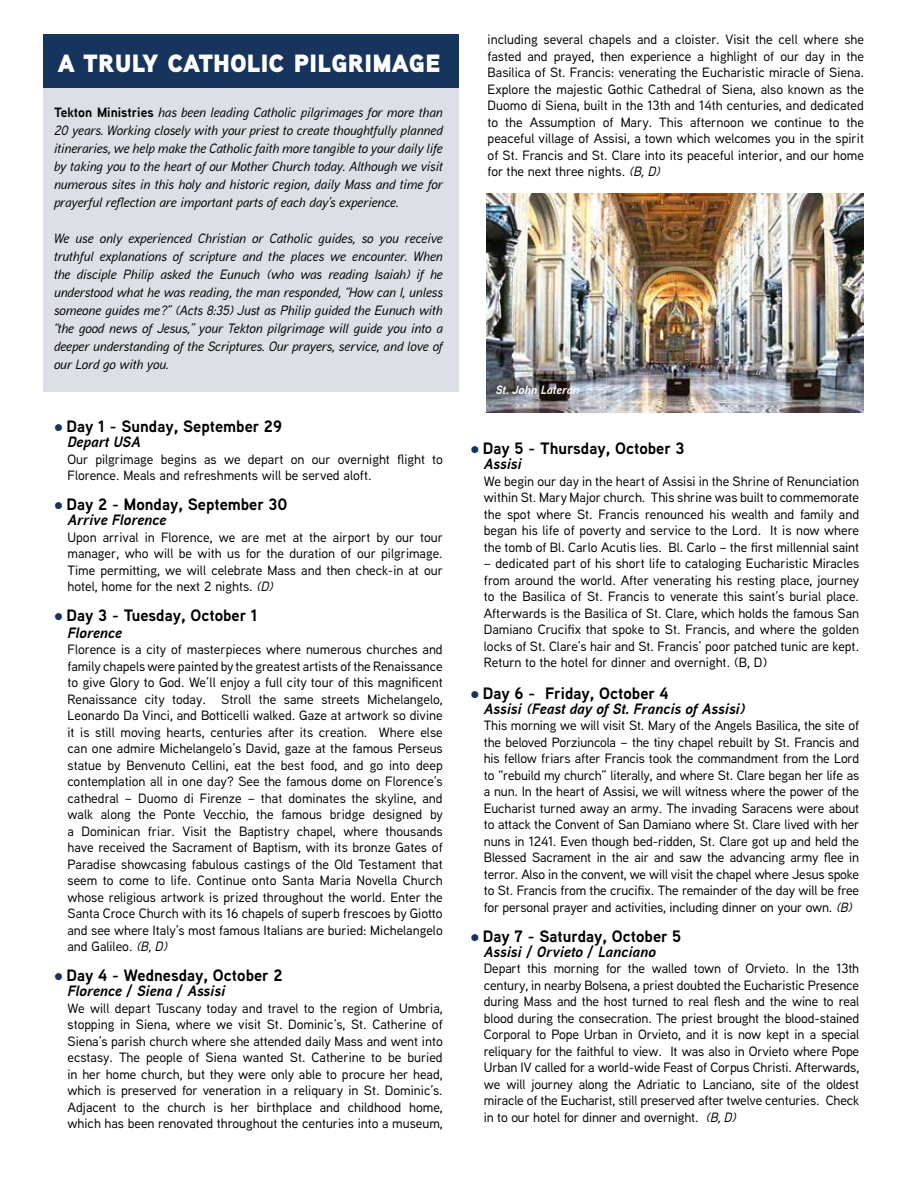
<style>
.page{position:relative;width:918px;height:1188px;background:#fff}
.page>*{position:absolute;margin:0;border:0;box-sizing:border-box;transform-origin:0 0}
.t1{font:900 33px "Aaux Next";letter-spacing:-.03em;color:#fff}
.t2{font:700 16.5px "Aaux Next";color:#000}
.t3{font:italic 700 15px "Aaux Next";color:#000}
.t4{font:500 13.5px/16.5px "Aaux Next";color:#000;text-align:justify}
.t5{font:italic 500 13.5px/18px "Aaux Next";color:#000;text-align:justify}
.t6{font:italic 700 12px "Aaux Next";color:#fff}
.s1{font-weight:700;font-style:normal}
.s2{color:#17345c}
.s3{font-style:italic}
</style>
<div class="page">
<div style="left:43px;top:88px;width:416px;height:304px;background:#dce0e6"></div>
<div style="left:43px;top:34px;width:416px;height:54px;background:#17345c"></div>
<img style="left:486px;top:194px;width:378px;height:219px">
<h1 class="t1" style="left:57px;top:37px;width:385px">a truly catholic pilgrimage</h1>
<p class="t5" style="left:54px;top:103px;width:390px"><span class="s1">Tekton Ministries</span> has been leading Catholic pilgrimages for more than 20 years. Working closely with your priest to create thoughtfully planned itineraries, we help make the Catholic faith more tangible to your daily life by taking you to the heart of our Mother Church today. Although we visit numerous sites in this holy and historic region, daily Mass and time for prayerful reflection are important parts of each day’s experience.</p>
<p class="t5" style="left:54px;top:229px;width:390px">We use only experienced Christian or Catholic guides, so you receive truthful explanations of scripture and the places we encounter. When the disciple Philip asked the Eunuch (who was reading Isaiah) if he understood what he was reading, the man responded, “How can I, unless someone guides me?” (Acts 8:35) Just as Philip guided the Eunuch with “the good news of Jesus,” your Tekton pilgrimage will guide you into a deeper understanding of the Scriptures. Our prayers, service, and love of our Lord go with you.</p>
<p class="t2" style="left:54px;top:415px;width:230px"><span class="s2">●</span> Day 1 - Sunday, September 29</p>
<p class="t3" style="left:68px;top:432px;width:75px">Depart USA</p>
<p class="t4" style="left:68px;top:451px;width:377px">Our pilgrimage begins as we depart on our overnight flight to<br>Florence. Meals and refreshments will be served aloft.</p>
<p class="t2" style="left:54px;top:493px;width:235px"><span class="s2">●</span> Day 2 - Monday, September 30</p>
<p class="t3" style="left:68px;top:510px;width:100px">Arrive Florence</p>
<p class="t4" style="left:68px;top:529px;width:377px">Upon arrival in Florence, we are met at the airport by our tour manager, who will be with us for the duration of our pilgrimage.<br>Time permitting, we will celebrate Mass and then check-in at our hotel, home for the next 2 nights. <span class="s3">(D)</span></p>
<p class="t2" style="left:54px;top:604px;width:205px"><span class="s2">●</span> Day 3 - Tuesday, October 1</p>
<p class="t3" style="left:68px;top:622px;width:56px">Florence</p>
<p class="t4" style="left:68px;top:641px;width:377px">Florence is a city of masterpieces where numerous churches and family chapels were painted by the greatest artists of the Renaissance to give Glory to God. We’ll enjoy a full city tour of this magnificent Renaissance city today. Stroll the same streets Michelangelo, Leonardo Da Vinci, and Botticelli walked. Gaze at artwork so divine it is still moving hearts, centuries after its creation. Where else can one admire Michelangelo’s David, gaze at the famous Perseus statue by Benvenuto Cellini, eat the best food, and go into deep contemplation all in one day? See the famous dome on Florence’s cathedral – Duomo di Firenze – that dominates the skyline, and walk along the Ponte Vecchio, the famous bridge designed by a Dominican friar. Visit the Baptistry chapel, where thousands have received the Sacrament of Baptism, with its bronze Gates of Paradise showcasing fabulous castings of the Old Testament that seem to come to life. Continue onto Santa Maria Novella Church whose religious artwork is prized throughout the world. Enter the Santa Croce Church with its 16 chapels of superb frescoes by Giotto and see where Italy’s most famous Italians are buried: Michelangelo and Galileo. <span class="s3">(B, D)</span></p>
<p class="t2" style="left:54px;top:964px;width:230px"><span class="s2">●</span> Day 4 - Wednesday, October 2</p>
<p class="t3" style="left:68px;top:981px;width:159px">Florence / Siena / Assisi</p>
<p class="t4" style="left:68px;top:1000px;width:377px">We will depart Tuscany today and travel to the region of Umbria, stopping in Siena, where we visit St. Dominic’s, St. Catherine of Siena’s parish church where she attended daily Mass and went into ecstasy. The people of Siena wanted St. Catherine to be buried in her home church, but they were only able to procure her head, which is preserved for veneration in a reliquary in St. Dominic’s.<br>Adjacent to the church is her birthplace and childhood home, which has been renovated throughout the centuries into a museum,</p>
<p class="t4" style="left:488px;top:31px;width:378px">including several chapels and a cloister. Visit the cell where she fasted and prayed, then experience a highlight of our day in the Basilica of St. Francis: venerating the Eucharistic miracle of Siena.<br>Explore the majestic Gothic Cathedral of Siena, also known as the Duomo di Siena, built in the 13th and 14th centuries, and dedicated to the Assumption of Mary. This afternoon we continue to the peaceful village of Assisi, a town which welcomes you in the spirit of St. Francis and St. Clare into its peaceful interior, and our home for the next three nights. <span class="s3">(B, D)</span></p>
<p class="t6" style="left:496px;top:381px;width:85px">St. John Lateran</p>
<p class="t2" style="left:470px;top:437px;width:216px"><span class="s2">●</span> Day 5 - Thursday, October 3</p>
<p class="t3" style="left:484px;top:453px;width:39px">Assisi</p>
<p class="t4" style="left:484px;top:472px;width:377px">We begin our day in the heart of Assisi in the Shrine of Renunciation within St. Mary Major church. This shrine was built to commemorate the spot where St. Francis renounced his wealth and family and began his life of poverty and service to the Lord. It is now where the tomb of Bl. Carlo Acutis lies. Bl. Carlo – the first millennial saint</p>
<p class="t4" style="left:484px;top:555px;width:377px">– dedicated part of his short life to cataloging Eucharistic Miracles from around the world. After venerating his resting place, journey to the Basilica of St. Francis to venerate this saint’s burial place.<br>Afterwards is the Basilica of St. Clare, which holds the famous San Damiano Crucifix that spoke to St. Francis, and where the golden locks of St. Clare’s hair and St. Francis’ poor patched tunic are kept.<br>Return to the hotel for dinner and overnight. (B, D)</p>
<p class="t2" style="left:470px;top:681px;width:200px"><span class="s2">●</span> Day 6 - Friday, October 4</p>
<p class="t3" style="left:484px;top:698px;width:262px">Assisi (Feast day of St. Francis of Assisi)</p>
<p class="t4" style="left:484px;top:717px;width:377px">This morning we will visit St. Mary of the Angels Basilica, the site of the beloved Porziuncola – the tiny chapel rebuilt by St. Francis and his fellow friars after Francis took the commandment from the Lord to “rebuild my church” literally, and where St. Clare began her life as a nun. In the heart of Assisi, we will witness where the power of the Eucharist turned away an army. The invading Saracens were about to attack the Convent of San Damiano where St. Clare lived with her nuns in 1241. Even though bed-ridden, St. Clare got up and held the Blessed Sacrament in the air and saw the advancing army flee in terror. Also in the convent, we will visit the chapel where Jesus spoke to St. Francis from the crucifix. The remainder of the day will be free for personal prayer and activities, including dinner on your own. <span class="s3">(B)</span></p>
<p class="t2" style="left:470px;top:924px;width:212px"><span class="s2">●</span> Day 7 - Saturday, October 5</p>
<p class="t3" style="left:484px;top:941px;width:173px">Assisi / Orvieto / Lanciano</p>
<p class="t4" style="left:484px;top:960px;width:377px">Depart this morning for the walled town of Orvieto. In the 13th century, in nearby Bolsena, a priest doubted the Eucharistic Presence during Mass and the host turned to real flesh and the wine to real blood during the consecration. The priest brought the blood-stained Corporal to Pope Urban in Orvieto, and it is now kept in a special reliquary for the faithful to view. It was also in Orvieto where Pope Urban IV called for a world-wide Feast of Corpus Christi. Afterwards, we will journey along the Adriatic to Lanciano, site of the oldest miracle of the Eucharist, still preserved after twelve centuries. Check in to our hotel for dinner and overnight. <span class="s3">(B, D)</span></p>
</div>
